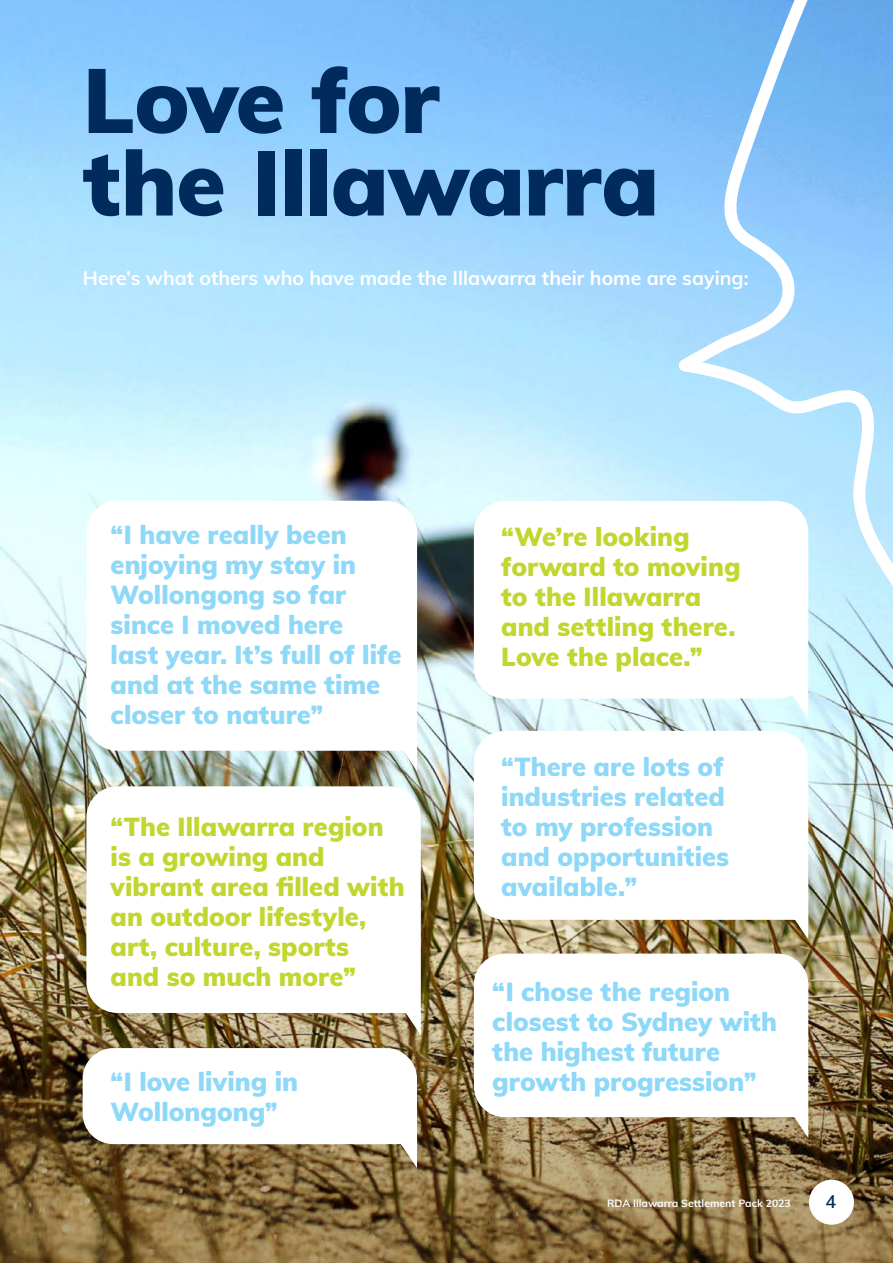
<style>
.page{position:relative;width:893px;height:1263px;background:#fff}
.page>*{position:absolute;margin:0;border:0;box-sizing:border-box;transform-origin:0 0}
.t1{font:900 90px/82.5px "Muli";letter-spacing:-.01em;color:#002b5c}
.t2{font:900 25.5px/30px "Muli";color:#8ed8f8}
.t3{font:900 25.5px/30px "Muli";letter-spacing:.005em;color:#c1d72f}
.t4{font:700 19.5px "Muli";color:#fff}
.t5{font:600 18px "Muli";color:#002b5c}
.t6{font:700 10.5px "Muli";color:#fff}
</style>
<div class="page">
<img style="left:0;top:0;width:893px;height:849px">
<img style="left:0;top:849px;width:893px;height:414px">
<svg style="left:83px;top:1048px;width:334px;height:120px"></svg>
<svg style="left:86px;top:501px;width:331px;height:270px"></svg>
<svg style="left:474px;top:731px;width:334px;height:209px"></svg>
<svg style="left:474px;top:501px;width:334px;height:218px"></svg>
<svg style="left:474px;top:953px;width:334px;height:185px"></svg>
<svg style="left:86px;top:786px;width:335px;height:249px"></svg>
<svg style="left:673px;top:0;width:220px;height:616px"></svg>
<div style="left:809px;top:1180px;width:45px;height:45px;background:#fff;border-radius:50%"></div>
<h1 class="t1" style="left:83px;top:55px;width:578px">Love for<br>the Illawarra</h1>
<p class="t4" style="left:83px;top:264px;width:667px">Here’s what others who have made the Illawarra their home are saying:</p>
<p class="t2" style="left:111px;top:519px;width:292px">“I have really been enjoying my stay in<br>Wollongong so far since I moved here<br>last year. It’s full of life and at the same time closer to nature”</p>
<p class="t3" style="left:111px;top:810px;width:296px">“The Illawarra region is a growing and vibrant area filled with an outdoor lifestyle, art, culture, sports<br>and so much more”</p>
<p class="t2" style="left:111px;top:1065px;width:189px">“I love living in<br>Wollongong”</p>
<p class="t3" style="left:501px;top:520px;width:241px">“We’re looking forward to moving to the Illawarra and settling there.<br>Love the place.”</p>
<p class="t2" style="left:501px;top:751px;width:229px">“There are lots of industries related to my profession and opportunities available.”</p>
<p class="t2" style="left:492px;top:975px;width:286px">“I chose the region closest to Sydney with the highest future growth progression”</p>
<p class="t6" style="left:607px;top:1195px;width:185px">RDA Illawarra Settlement Pack 2023</p>
<p class="t5" style="left:825px;top:1189px;width:12px">4</p>
</div>
